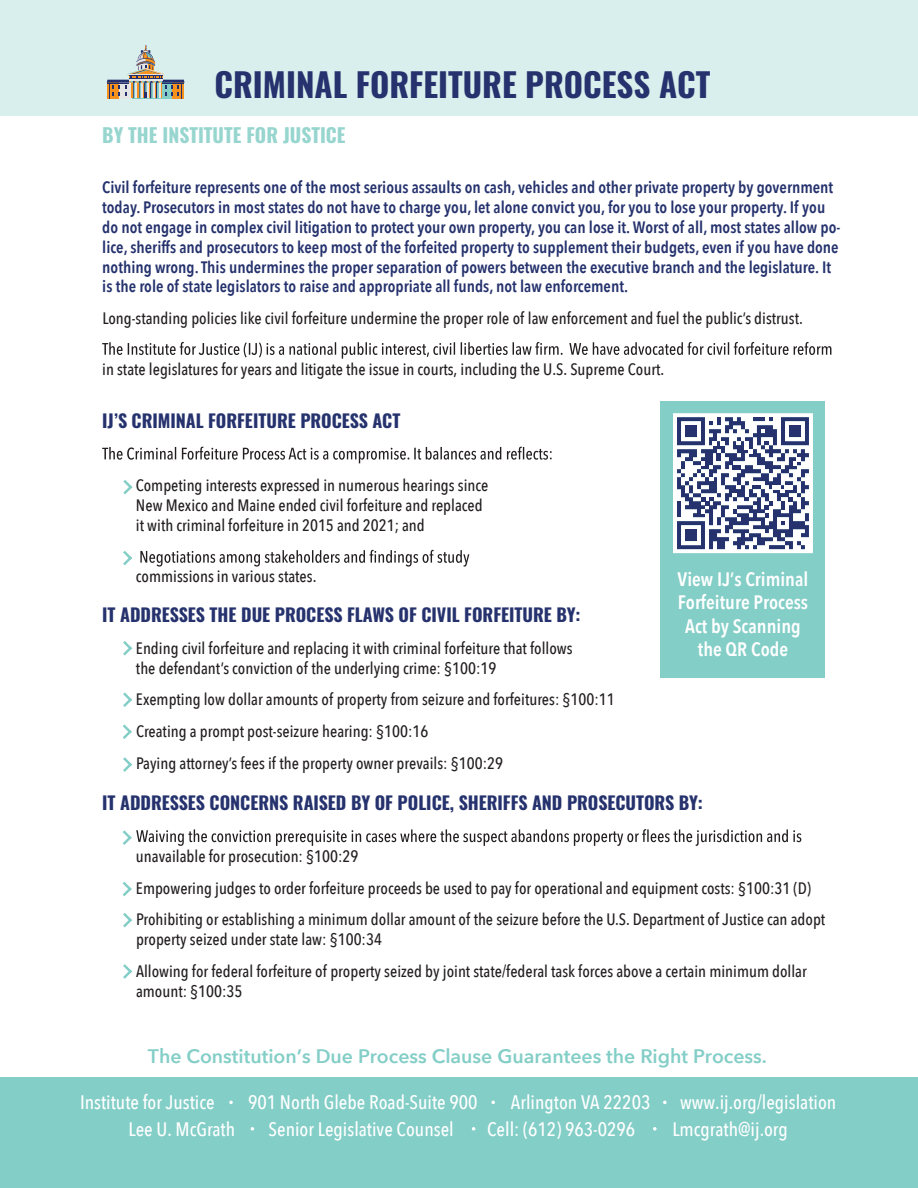
<style>
.page{position:relative;width:918px;height:1188px;background:#fff}
.page>*{position:absolute;margin:0;border:0;box-sizing:border-box;transform-origin:0 0}
.t1{font:700 33px "Oswald";color:#25326d}
.t2{font:500 19.5px "Avenir Next Condensed";color:#fff}
.t3{font:600 19.5px "Avenir Next";color:#83cec7}
.t4{font:600 19.5px/23.2px "Avenir Next Condensed";color:#fff;text-align:center}
.t5{font:700 19.5px "Oswald";color:#97d5cf}
.t6{font:700 18px "Oswald";color:#25326d}
.t7{font:500 16.5px/31.8px "Avenir Next Condensed";color:#231f20}
.t8{font:600 16.5px/19.8px "Avenir Next Condensed";color:#25326d}
</style>
<div class="page">
<div style="left:661px;top:401px;width:164px;height:277px;background:#83cec7"></div>
<svg style="left:673px;top:413px;width:140px;height:140px;background:#9ca3bd"></svg>
<div style="left:0;top:0;width:918px;height:116px;background:#d8efed"></div>
<svg style="left:102px;top:342px;width:729px;height:17px"></svg>
<svg style="left:102px;top:447px;width:450px;height:16px"></svg>
<svg style="left:140px;top:550px;width:329px;height:17px"></svg>
<svg style="left:123px;top:757px;width:9px;height:15px"></svg>
<svg style="left:123px;top:692px;width:9px;height:15px"></svg>
<svg style="left:123px;top:913px;width:9px;height:14px"></svg>
<svg style="left:123px;top:964px;width:9px;height:15px"></svg>
<svg style="left:123px;top:551px;width:9px;height:14px"></svg>
<svg style="left:123px;top:641px;width:9px;height:15px"></svg>
<svg style="left:123px;top:480px;width:9px;height:14px"></svg>
<svg style="left:123px;top:829px;width:678px;height:17px"></svg>
<svg style="left:123px;top:882px;width:9px;height:14px"></svg>
<svg style="left:123px;top:724px;width:9px;height:15px"></svg>
<div style="left:0;top:1078px;width:918px;height:110px;background:#83cec7"></div>
<svg style="left:107px;top:44px;width:78px;height:54px"></svg>
<svg style="left:491px;top:1101px;width:4px;height:3px"></svg>
<svg style="left:663px;top:1101px;width:4px;height:3px"></svg>
<svg style="left:229px;top:1101px;width:4px;height:3px"></svg>
<svg style="left:251px;top:1127px;width:3px;height:4px"></svg>
<svg style="left:472px;top:1127px;width:3px;height:4px"></svg>
<svg style="left:653px;top:1127px;width:4px;height:4px"></svg>
<h1 class="t1" style="left:215px;top:67px;width:497px">CRIMINAL FORFEITURE PROCESS ACT</h1>
<p class="t5" style="left:102px;top:125px;width:245px">BY THE INSTITUTE FOR JUSTICE</p>
<p class="t8" style="left:102px;top:177px;width:740px">Civil forfeiture represents one of the most serious assaults on cash, vehicles and other private property by government today. Prosecutors in most states do not have to charge you, let alone convict you, for you to lose your property. If you do not engage in complex civil litigation to protect your own property, you can lose it. Worst of all, most states allow po&shy;lice, sheriffs and prosecutors to keep most of the forfeited property to supplement their budgets, even if you have done nothing wrong.This undermines the proper separation of powers between the executive branch and the legislature. It is the role of state legislators to raise and appropriate all funds, not law enforcement.</p>
<p class="t7" style="left:102px;top:302px;width:702px">Long-standing policies like civil forfeiture undermine the proper role of law enforcement and fuel the public’s distrust.</p>
<p class="t7" style="left:102px;top:353px;width:563px">in state legislatures for years and litigate the issue in courts, including the U.S. Supreme Court.</p>
<p class="t6" style="left:102px;top:411px;width:300px">IJ’S CRIMINAL FORFEITURE PROCESS ACT</p>
<p class="t7" style="left:136px;top:476px;width:354px;line-height:19.8px">Competing interests expressed in numerous hearings since<br>New Mexico and Maine ended civil forfeiture and replaced it with criminal forfeiture in 2015 and 2021; and</p>
<p class="t7" style="left:136px;top:561px;width:182px">commissions in various states.</p>
<p class="t6" style="left:102px;top:605px;width:480px">IT ADDRESSES THE DUE PROCESS FLAWS OF CIVIL FORFEITURE BY:</p>
<p class="t7" style="left:136px;top:638px;width:438px;line-height:19.8px">Ending civil forfeiture and replacing it with criminal forfeiture that follows the defendant’s conviction of the underlying crime: §100:19</p>
<p class="t7" style="left:136px;top:684px;width:480px">Exempting low dollar amounts of property from seizure and forfeitures: §100:11<br>Creating a prompt post-seizure hearing: §100:16<br>Paying attorney’s fees if the property owner prevails: §100:29</p>
<p class="t6" style="left:102px;top:793px;width:602px">IT ADDRESSES CONCERNS RAISED BY OF POLICE, SHERIFFS AND PROSECUTORS BY:</p>
<p class="t7" style="left:136px;top:840px;width:691px">unavailable for prosecution: §100:29<br>Empowering judges to order forfeiture proceeds be used to pay for operational and equipment costs: §100:31 (D)<br>Prohibiting or establishing a minimum dollar amount of the seizure before the U.S. Department of Justice can adopt</p>
<p class="t7" style="left:136px;top:923px;width:672px">property seized under state law: §100:34<br>Allowing for federal forfeiture of property seized by joint state/federal task forces above a certain minimum dollar</p>
<p class="t7" style="left:136px;top:975px;width:108px">amount: §100:35</p>
<p class="t4" style="left:678px;top:567px;width:132px">View IJ’s Criminal<br>Forfeiture Process<br>Act by Scanning the QR Code</p>
<p class="t3" style="left:148px;top:1039px;width:621px">The Constitution’s Due Process Clause Guarantees the Right Process.</p>
<p class="t2" style="left:80px;top:1090px;width:136px">Institute for Justice</p>
<p class="t2" style="left:248px;top:1090px;width:231px">901 North Glebe Road-Suite 900</p>
<p class="t2" style="left:511px;top:1090px;width:141px">Arlington VA 22203</p>
<p class="t2" style="left:680px;top:1090px;width:158px">www.ij.org/legislation</p>
<p class="t2" style="left:128px;top:1117px;width:108px">Lee U. McGrath</p>
<p class="t2" style="left:269px;top:1117px;width:187px">Senior Legislative Counsel</p>
<p class="t2" style="left:487px;top:1117px;width:150px">Cell: (612) 963-0296</p>
<p class="t2" style="left:672px;top:1117px;width:117px">Lmcgrath@ij.org</p>
</div>
